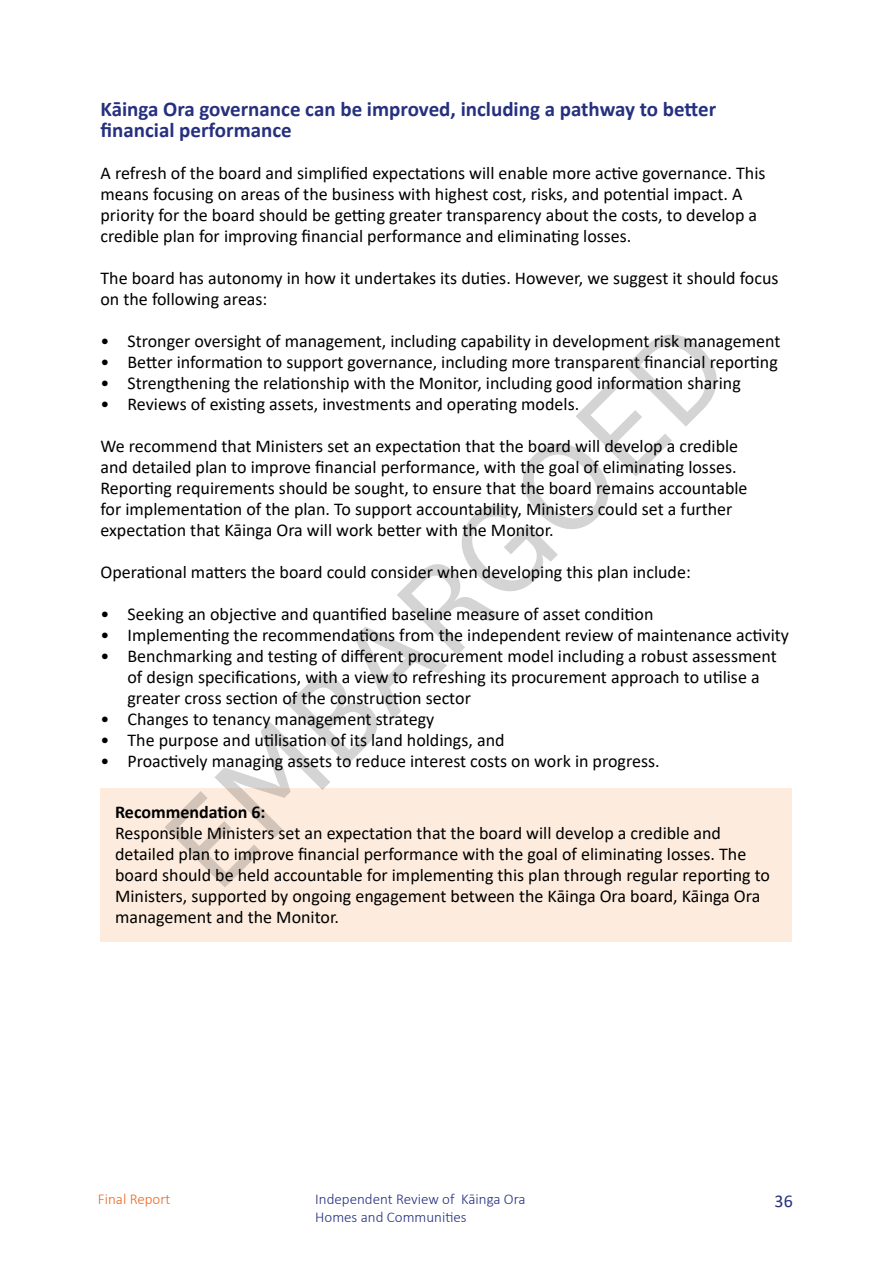
<style>
.page{position:relative;width:893px;height:1263px;background:#fff}
.page>*{position:absolute;margin:0;border:0;box-sizing:border-box;transform-origin:0 0}
.t1{font:144.9px "National";color:#000}
.t2{font:700 21px/21px "Calibri";color:#25307f}
.t3{font:18px/21px "Calibri";color:#000}
.t4{font:700 18px "Calibri";color:#000}
.t5{font:18px "Calibri";color:#25307f}
.t6{font:300 15px/18px "Calibri";color:#25307f}
.t7{font:300 15px "Calibri";color:#eb6820}
</style>
<div class="page">
<div style="left:100px;top:788px;width:692px;height:153px;background:#fdecde"></div>
<p class="t2" style="left:100px;top:99px;width:617px">Kāinga Ora governance can be improved, including a pathway to better financial performance</p>
<p class="t3" style="left:100px;top:162px;width:667px">A refresh of the board and simplified expectations will enable more active governance. This means focusing on areas of the business with highest cost, risks, and potential impact. A priority for the board should be getting greater transparency about the costs, to develop a credible plan for improving financial performance and eliminating losses.</p>
<p class="t3" style="left:100px;top:267px;width:679px">The board has autonomy in how it undertakes its duties. However, we suggest it should focus on the following areas:</p>
<p class="t3" style="left:100px;top:330px;width:681px">• Stronger oversight of management, including capability in development risk management</p>
<p class="t3" style="left:100px;top:351px;width:679px">• Better information to support governance, including more transparent financial reporting</p>
<p class="t3" style="left:100px;top:372px;width:642px">• Strengthening the relationship with the Monitor, including good information sharing</p>
<p class="t3" style="left:100px;top:393px;width:480px">• Reviews of existing assets, investments and operating models.</p>
<p class="t3" style="left:100px;top:435px;width:649px">We recommend that Ministers set an expectation that the board will develop a credible and detailed plan to improve financial performance, with the goal of eliminating losses.<br>Reporting requirements should be sought, to ensure that the board remains accountable for implementation of the plan. To support accountability, Ministers could set a further expectation that Kāinga Ora will work better with the Monitor.</p>
<p class="t3" style="left:100px;top:561px;width:592px">Operational matters the board could consider when developing this plan include:</p>
<p class="t3" style="left:100px;top:603px;width:554px">• Seeking an objective and quantified baseline measure of asset condition</p>
<p class="t3" style="left:100px;top:624px;width:690px">• Implementing the recommendations from the independent review of maintenance activity</p>
<p class="t3" style="left:128px;top:645px;width:651px;text-indent:-27px">• Benchmarking and testing of different procurement model including a robust assessment of design specifications, with a view to refreshing its procurement approach to utilise a greater cross section of the construction sector</p>
<p class="t3" style="left:100px;top:708px;width:335px">• Changes to tenancy management strategy</p>
<p class="t3" style="left:100px;top:729px;width:406px">• The purpose and utilisation of its land holdings, and</p>
<p class="t3" style="left:100px;top:750px;width:561px">• Proactively managing assets to reduce interest costs on work in progress.</p>
<p class="t4" style="left:115px;top:800px;width:152px">Recommendation 6:</p>
<p class="t3" style="left:115px;top:822px;width:656px">Responsible Ministers set an expectation that the board will develop a credible and detailed plan to improve financial performance with the goal of eliminating losses. The board should be held accountable for implementing this plan through regular reporting to Ministers, supported by ongoing engagement between the Kāinga Ora board, Kāinga Ora management and the Monitor.</p>
<h1 class="t1" style="left:118px;top:798px;width:738px;rotate:-45deg">EMBARGOED</h1>
<p class="t7" style="left:98px;top:1190px;width:74px">Final Report</p>
<p class="t6" style="left:315px;top:1190px;width:212px">Independent Review of Kāinga Ora<br>Homes and Communities</p>
<p class="t5" style="left:775px;top:1188px;width:20px">36</p>
</div>
